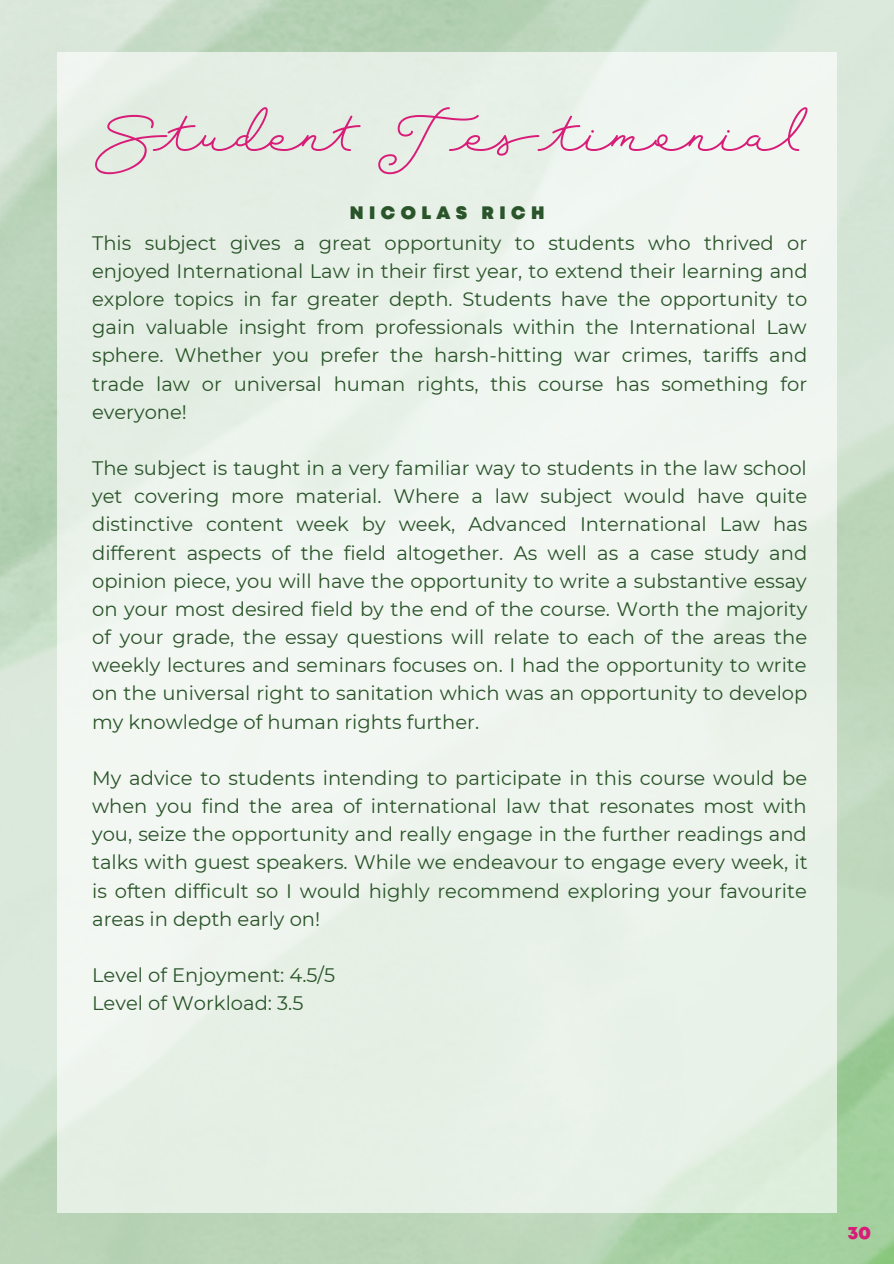
<style>
.page{position:relative;width:894px;height:1264px;background:#fff}
.page>*{position:absolute;margin:0;border:0;box-sizing:border-box;transform-origin:0 0}
.t1{font:65.1px "Sansterdam Light Script";color:#d81d78}
.t2{font:19.5px/28.2px "Montserrat";color:#2a5429;text-align:justify}
.t3{font:900 18px "Mont";letter-spacing:.3em;color:#2a5429}
.t4{font:900 18px "Mont";color:#d81d78}
</style>
<div class="page">
<img style="left:0;top:0;width:893px;height:1263px">
<div style="left:57px;top:52px;width:779px;height:1160px;background:#edf4ed"></div>
<h1 class="t1" style="left:96px;top:102px;width:703px">Student Testimonial</h1>
<p class="t3" style="left:350px;top:206px;width:196px">NICOLAS RICH</p>
<p class="t2" style="left:92px;top:229px;width:716px">This subject gives a great opportunity to students who thrived or enjoyed International Law in their first year, to extend their learning and explore topics in far greater depth. Students have the opportunity to gain valuable insight from professionals within the International Law sphere. Whether you prefer the harsh-hitting war crimes, tariffs and trade law or universal human rights, this course has something for everyone!</p>
<p class="t2" style="left:92px;top:454px;width:716px">The subject is taught in a very familiar way to students in the law school yet covering more material. Where a law subject would have quite distinctive content week by week, Advanced International Law has different aspects of the field altogether. As well as a case study and opinion piece, you will have the opportunity to write a substantive essay on your most desired field by the end of the course. Worth the majority of your grade, the essay questions will relate to each of the areas the weekly lectures and seminars focuses on. I had the opportunity to write on the universal right to sanitation which was an opportunity to develop my knowledge of human rights further.</p>
<p class="t2" style="left:92px;top:763px;width:716px">My advice to students intending to participate in this course would be when you find the area of international law that resonates most with you, seize the opportunity and really engage in the further readings and talks with guest speakers. While we endeavour to engage every week, it is often difficult so I would highly recommend exploring your favourite areas in depth early on!</p>
<p class="t2" style="left:92px;top:960px;width:244px">Level of Enjoyment: 4.5/5<br>Level of Workload: 3.5</p>
<p class="t4" style="left:847px;top:1225px;width:24px">30</p>
</div>
